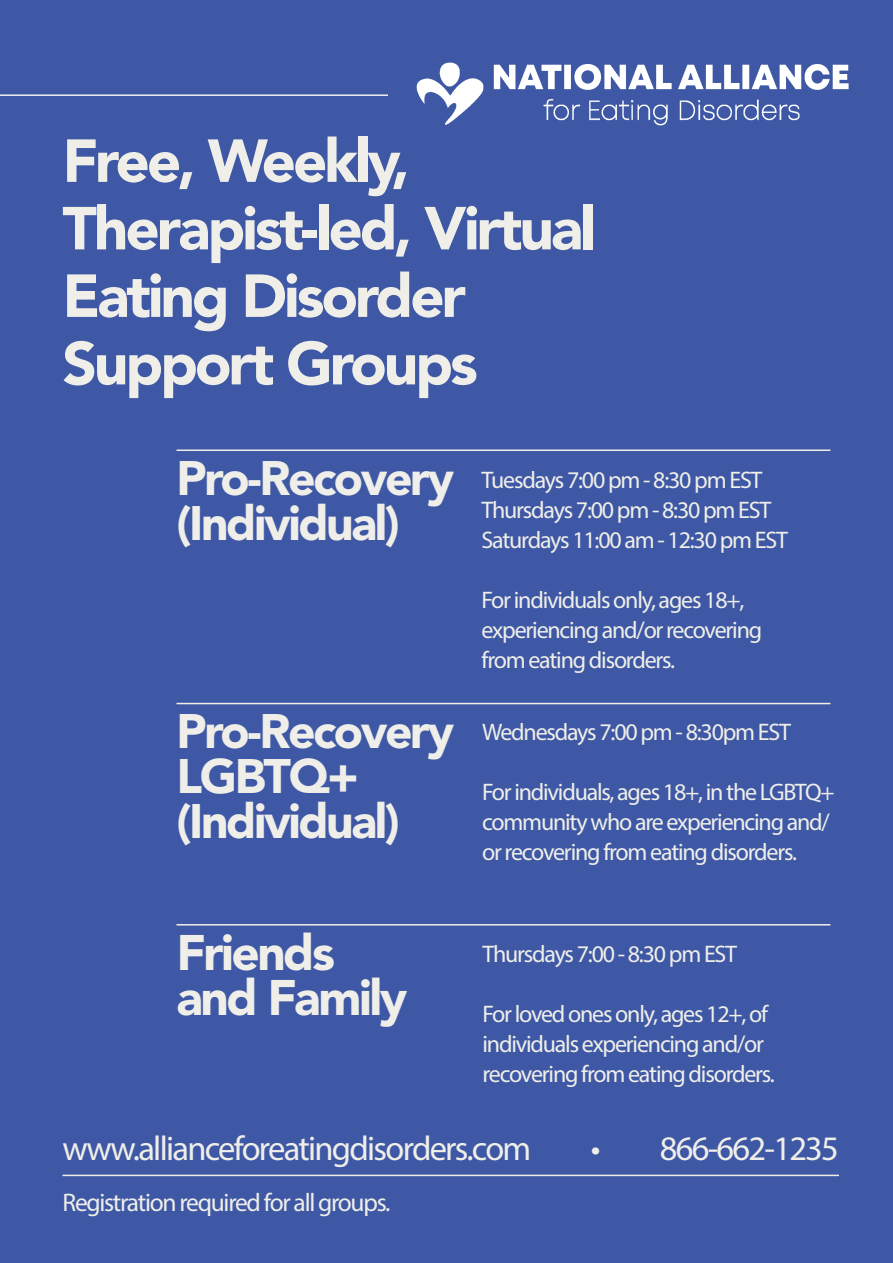
<style>
.page{position:relative;width:893px;height:1263px;background:#3e58a5}
.page>*{position:absolute;margin:0;border:0;box-sizing:border-box;transform-origin:0 0}
.t1{font:900 60px/67.5px "Avenir LT Std";letter-spacing:-.05em;color:#efeee9}
.t2{font:900 49.5px/45px "Avenir LT Std";letter-spacing:-.05em;color:#efeee9}
.t3{font:900 48px/45px "Avenir LT Std";letter-spacing:-.05em;color:#efeee9}
.t4{font:34.5px "Myriad Pro";letter-spacing:-.05em;color:#efeee9}
.t5{font:25.5px "Myriad Pro";letter-spacing:-.05em;color:#efeee9}
.t6{font:24px/30px "Myriad Pro";letter-spacing:-.05em;color:#efeee9}
</style>
<div class="page">
<img style="left:413px;top:54px;width:439px;height:81px">
<hr style="left:0;top:94px;width:388px;height:2px;background:#efeee9">
<hr style="left:177px;top:449px;width:653px;height:2px;background:#efeee9">
<hr style="left:177px;top:703px;width:653px;height:1px;background:#efeee9">
<hr style="left:176px;top:924px;width:654px;height:1px;background:#efeee9">
<hr style="left:62px;top:1175px;width:777px;height:1px;background:#efeee9">
<p class="t1" style="left:62px;top:127px;width:535px">Free, Weekly,<br>Therapist-led, Virtual<br>Eating Disorder<br>Support Groups</p>
<p class="t3" style="left:177px;top:456px;width:279px">Pro-Recovery (Individual)</p>
<p class="t6" style="left:482px;top:465px;width:282px">Tuesdays 7:00 pm - 8:30 pm EST</p>
<p class="t6" style="left:482px;top:495px;width:291px">Thursdays 7:00 pm - 8:30 pm EST</p>
<p class="t6" style="left:482px;top:525px;width:308px">Saturdays 11:00 am - 12:30 pm EST</p>
<p class="t6" style="left:482px;top:585px;width:282px">For individuals only, ages 18+, experiencing and/or recovering from eating disorders.</p>
<p class="t3" style="left:177px;top:709px;width:279px">Pro-Recovery<br>LGBTQ+ (Individual)</p>
<p class="t6" style="left:482px;top:716px;width:311px">Wednesdays 7:00 pm - 8:30pm EST</p>
<p class="t6" style="left:482px;top:776px;width:354px">For individuals, ages 18+, in the LGBTQ+ community who are experiencing and/ or recovering from eating disorders.</p>
<p class="t2" style="left:176px;top:930px;width:232px">Friends and Family</p>
<p class="t6" style="left:482px;top:938px;width:256px">Thursdays 7:00 - 8:30 pm EST</p>
<p class="t6" style="left:482px;top:998px;width:294px">For loved ones only, ages 12+, of individuals experiencing and/or recovering from eating disorders.</p>
<p class="t4" style="left:62px;top:1127px;width:470px">www.allianceforeatingdisorders.com</p>
<p class="t4" style="left:591px;top:1127px;width:250px">• 866-662-1235</p>
<p class="t5" style="left:62px;top:1186px;width:329px">Registration required for all groups.</p>
</div>
